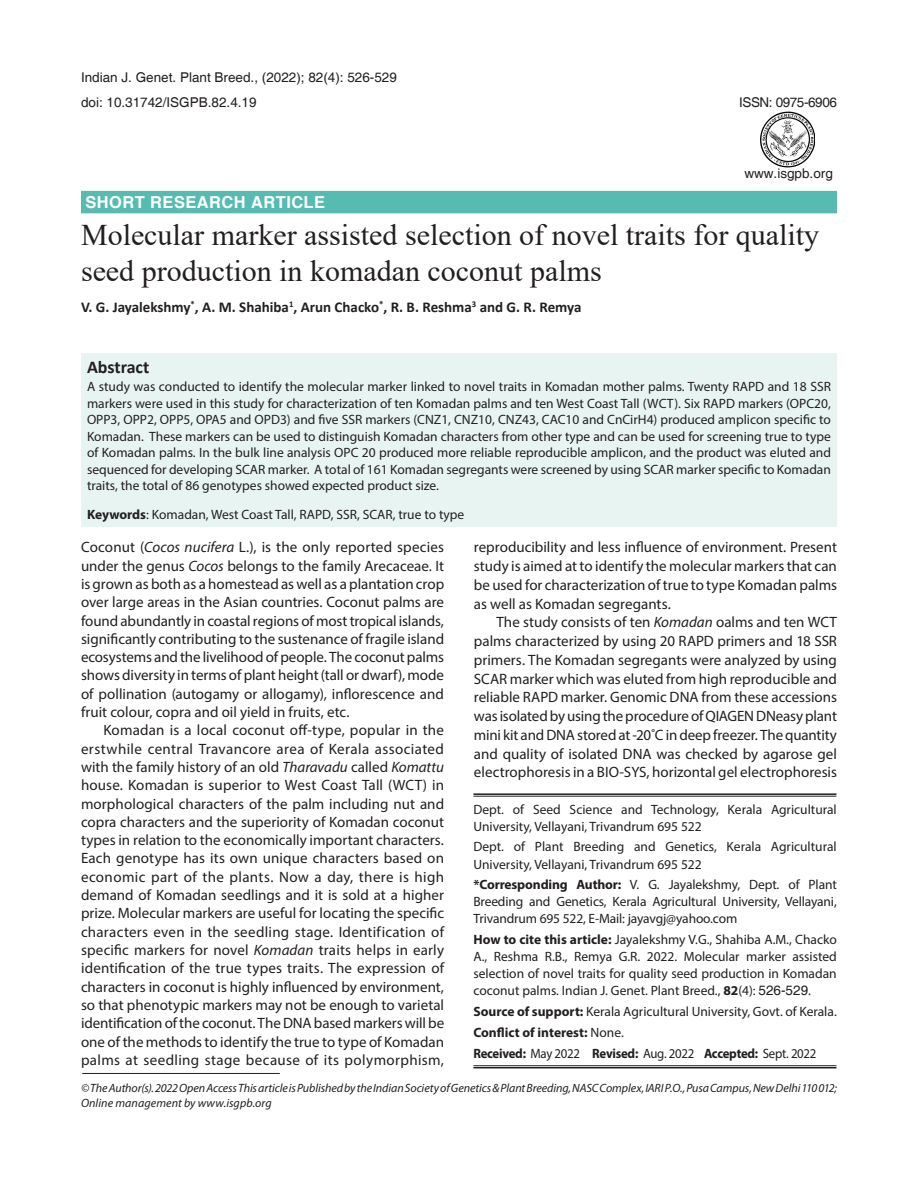
<style>
.page{position:relative;width:918px;height:1188px;background:#fff}
.page>*{position:absolute;margin:0;border:0;box-sizing:border-box;transform-origin:0 0}
.article_head{font:30px/36px "Times New Roman";color:#231f20}
.Sub-Head-1{font:700 18px "Calibri";color:#231f20}
.Subject{font:700 16.5px "Helvetica";letter-spacing:.025em;color:#fff}
.text{font:15px/18.3px "Myriad Pro";color:#231f20;text-align:justify}
.Body_flush{font:15px/18.3px "Myriad Pro";color:#231f20;text-align:justify}
.author{font:700 15px "Calibri";color:#231f20}
.Abstract{font:13.5px/16.5px "Myriad Pro";color:#231f20;text-align:justify}
.affiliation{font:13.5px/17.2px "Myriad Pro";color:#231f20}
.Running_Head{font:13.5px "Helvetica";color:#231f20}
.affiliation-2{font:700 13.5px "Myriad Pro";letter-spacing:-.02em;color:#231f20;scale:.95 1}
.affiliation-3{font:700 13.5px "Myriad Pro";color:#231f20}
.Running_Head-2{font:13.5px "Helvetica";letter-spacing:-.03em;color:#231f20}
.Bottom_1st_page{font:italic 12px/14.4px "Myriad Pro";letter-spacing:-.005em;color:#231f20}
.s1{font-weight:700}
.s2{font-style:italic}
.s3{font-family:"Helvetica"}
.s4{font-weight:400}
</style>
<div class="page">
<div style="left:81px;top:353px;width:756px;height:173px;background:#e8f4f2"></div>
<div style="left:81px;top:191px;width:756px;height:22px;background:#56bbb1"></div>
<hr style="left:473px;top:793px;width:363px;height:2px;background:#231f20">
<hr style="left:473px;top:796px;width:363px;height:1px;background:#231f20">
<hr style="left:473px;top:1065px;width:363px;height:1px;background:#231f20">
<hr style="left:473px;top:1067px;width:363px;height:1px;background:#231f20">
<hr style="left:82px;top:1073px;width:198px;height:1px;background:#231f20">
<img style="left:760px;top:112px;width:55px;height:55px">
<p class="Running_Head" style="left:81px;top:70px;width:317px">Indian J. Genet. Plant Breed., (2022); 82(4): 526-529</p>
<p class="Running_Head" style="left:81px;top:95px;width:177px">doi: 10.31742/ISGPB.82.4.19</p>
<p class="Running_Head-2" style="left:739px;top:95px;width:99px">ISSN: 0975-6906</p>
<p class="Subject" style="left:86px;top:192px;width:241px">SHORT RESEARCH ARTICLE</p>
<p class="Running_Head" style="left:744px;top:166px;width:90px">www.isgpb.org</p>
<p class="article_head" style="left:81px;top:216px;width:740px">Molecular marker assisted selection of novel traits for quality seed production in komadan coconut palms</p>
<p class="author" style="left:81px;top:297px;width:502px">V. G. Jayalekshmy<sup>*</sup>, A. M. Shahiba<sup>1</sup>, Arun Chacko<sup>*</sup>, R. B. Reshma<sup>3</sup> and G. R. Remya</p>
<p class="Sub-Head-1" style="left:87px;top:354px;width:64px">Abstract</p>
<p class="Abstract" style="left:87px;top:378px;width:746px">A study was conducted to identify the molecular marker linked to novel traits in Komadan mother palms. Twenty RAPD and 18 SSR markers were used in this study for characterization of ten Komadan palms and ten West Coast Tall (WCT). Six RAPD markers (OPC20, OPP3, OPP2, OPP5, OPA5 and OPD3) and five SSR markers (CNZ1, CNZ10, CNZ43, CAC10 and CnCirH4) produced amplicon specific to Komadan. These markers can be used to distinguish Komadan characters from other type and can be used for screening true to type of Komadan palms. In the bulk line analysis OPC 20 produced more reliable reproducible amplicon, and the product was eluted and sequenced for developing SCAR marker. A total of 161 Komadan segregants were screened by using SCAR marker specific to Komadan traits, the total of 86 genotypes showed expected product size.</p>
<p class="Abstract" style="left:87px;top:506px;width:379px"><span class="s1">Keywords</span>: Komadan, West Coast Tall, RAPD, SSR, SCAR, true to type</p>
<p class="Body_flush" style="left:81px;top:538px;width:365px">Coconut (<span class="s2">Cocos nucifera</span> L.), is the only reported species under the genus <span class="s2">Cocos</span> belongs to the family Arecaceae. It is grown as both as a homestead as well as a plantation crop over large areas in the Asian countries. Coconut palms are found abundantly in coastal regions of most tropical islands, significantly contributing to the sustenance of fragile island ecosystems and the livelihood of people. The coconut palms shows diversity in terms of plant height (tall or dwarf), mode of pollination (autogamy or allogamy), inflorescence and fruit colour, copra and oil yield in fruits, etc.</p>
<p class="text" style="left:81px;top:721px;width:365px;text-indent:22px">Komadan is a local coconut off-type, popular in the erstwhile central Travancore area of Kerala associated with the family history of an old <span class="s2">Tharavadu</span> called <span class="s2">Komattu </span>house. Komadan is superior to West Coast Tall (WCT) in morphological characters of the palm including nut and copra characters and the superiority of Komadan coconut types in relation to the economically important characters.<br>Each genotype has its own unique characters based on economic part of the plants. Now a day, there is high demand of Komadan seedlings and it is sold at a higher prize. Molecular markers are useful for locating the specific characters even in the seedling stage. Identification of specific markers for novel <span class="s2">Komadan</span> traits helps in early identification of the true types traits. The expression of characters in coconut is highly influenced by environment, so that phenotypic markers may not be enough to varietal identification of the coconut. The DNA based markers will be one of the methods to identify the true to type of Komadan palms at seedling stage because of its polymorphism,</p>
<p class="text" style="left:474px;top:538px;width:365px;line-height:18.8px">reproducibility and less influence of environment. Present study is aimed at to identify the molecular markers that can be used for characterization of true to type Komadan palms as well as Komadan segregants.</p>
<p class="text" style="left:474px;top:613px;width:365px;line-height:18.8px;text-indent:22px">The study consists of ten <span class="s2">Komadan</span> oalms and ten WCT palms characterized by using 20 RAPD primers and 18 SSR primers. The Komadan segregants were analyzed by using SCAR marker which was eluted from high reproducible and reliable RAPD marker. Genomic DNA from these accessions was isolated by using the procedure of QIAGEN DNeasy plant mini kit and DNA stored at -20˚C in deep freezer. The quantity and quality of isolated DNA was checked by agarose gel electrophoresis in a BIO-SYS, horizontal gel electrophoresis</p>
<p class="affiliation" style="left:473px;top:801px;width:365px">Dept. of Seed Science and Technology, Kerala Agricultural<br>University, Vellayani, Trivandrum 695 522</p>
<p class="affiliation" style="left:473px;top:838px;width:365px">Dept. of Plant Breeding and Genetics, Kerala Agricultural<br>University, Vellayani, Trivandrum 695 522</p>
<p class="affiliation" style="left:473px;top:876px;width:365px;text-align:justify"><span class="s1">*Corresponding Author:</span> V. G. Jayalekshmy, Dept. of Plant Breeding and Genetics, Kerala Agricultural University, Vellayani, Trivandrum 695 522, E-Mail: jayavgj@yahoo.com</p>
<p class="affiliation" style="left:473px;top:930px;width:365px;text-align:justify"><span class="s1">How to cite this article:</span> Jayalekshmy V.G., Shahiba A.M., Chacko A., Reshma R.B., Remya G.R. 2022. Molecular marker assisted selection of novel traits for quality seed production in Komadan coconut palms. Indian J. Genet. Plant Breed., <span class="s1">82</span>(4): <span class="s3">526-529</span>.</p>
<p class="affiliation" style="left:473px;top:1002px;width:365px"><span class="s1">Source of support:</span> Kerala Agricultural University, Govt. of Kerala.</p>
<p class="affiliation-3" style="left:473px;top:1024px;width:152px">Conflict of interest: <span class="s4">None.</span></p>
<p class="affiliation-2" style="left:473px;top:1044px;width:363px">Received: <span class="s4">May 2022</span> Revised: <span class="s4">Aug. 2022</span> Accepted: <span class="s4">Sept. 2022</span></p>
<p class="Bottom_1st_page" style="left:81px;top:1081px;width:757px">© The Author(s). 2022 Open Access This article is Published by the Indian Society of Genetics &amp; Plant Breeding, NASC Complex, IARI P.O., Pusa Campus, New Delhi 110 012;<br>Online management by www.isgpb.org</p>
</div>
